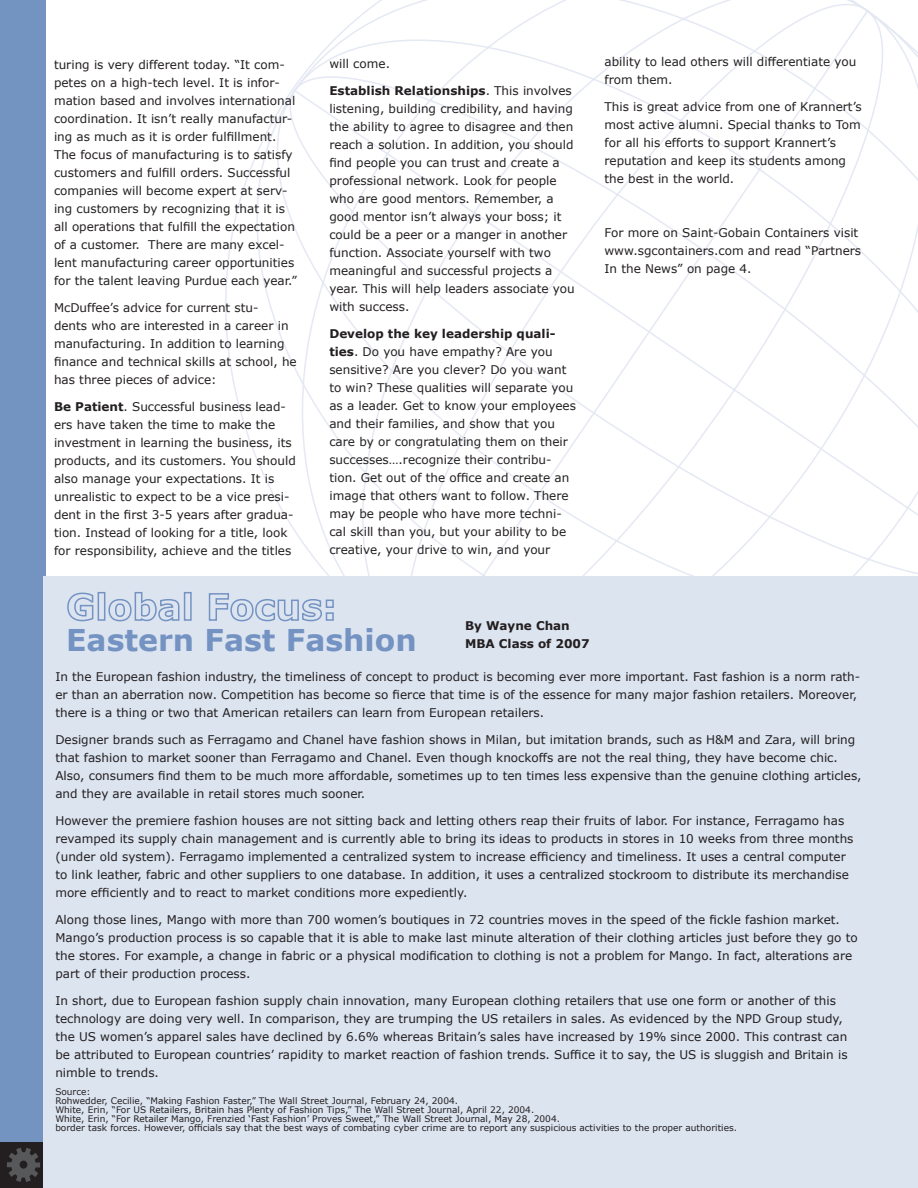
<style>
.page{position:relative;width:918px;height:1188px;background:#fff}
.page>*{position:absolute;margin:0;border:0;box-sizing:border-box;transform-origin:0 0}
.t1{font:700 30px "Verdana";color:#7493c2}
.t2{font:12px/18px "Verdana";color:#231f20}
.t3{font:700 12px "Verdana";color:#231f20}
.t4{font:9px "Verdana";color:#231f20}
.s1{font-weight:700}
</style>
<div class="page">
<svg style="left:225px;top:0;width:693px;height:576px"></svg>
<svg style="left:455px;top:0;width:463px;height:21px"></svg>
<div style="left:0;top:0;width:46px;height:1142px;background:#7393c1"></div>
<div style="left:0;top:1142px;width:46px;height:46px;background:#231f20"></div>
<svg style="left:7px;top:1148px;width:33px;height:34px"></svg>
<div style="left:20px;top:1161px;width:7px;height:8px;background:#231f20;border-radius:50%"></div>
<div style="left:44px;top:576px;width:874px;height:612px;background:#dce4f0"></div>
<svg style="left:67px;top:592px;width:27px;height:30px"></svg>
<div style="left:98px;top:592px;width:7px;height:29px;border:2px solid #7493c2"></div>
<svg style="left:108px;top:592px;width:72px;height:30px"></svg>
<div style="left:184px;top:592px;width:8px;height:29px;border:2px solid #7493c2"></div>
<svg style="left:208px;top:593px;width:126px;height:29px"></svg>
<p class="t2" style="left:54px;top:55px;width:244px">turing is very different today. “It com&shy;petes on a high-tech level. It is infor&shy;mation based and involves international coordination. It isn’t really manufactur&shy;ing as much as it is order fulfillment.<br>The focus of manufacturing is to satisfy customers and fulfill orders. Successful companies will become expert at serv&shy;ing customers by recognizing that it is all operations that fulfill the expectation of a customer. There are many excel&shy;lent manufacturing career opportunities for the talent leaving Purdue each year.”</p>
<p class="t2" style="left:54px;top:298px;width:244px">McDuffee’s advice for current stu-<br>dents who are interested in a career in manufacturing. In addition to learning finance and technical skills at school, he has three pieces of advice:</p>
<p class="t2" style="left:54px;top:397px;width:243px"><span class="s1">Be Patient</span>. Successful business lead&shy;ers have taken the time to make the investment in learning the business, its products, and its customers. You should also manage your expectations. It is unrealistic to expect to be a vice presi&shy;dent in the first 3-5 years after gradua&shy;tion. Instead of looking for a title, look for responsibility, achieve and the titles</p>
<p class="t2" style="left:329px;top:54px;width:62px">will come.</p>
<p class="t2" style="left:329px;top:81px;width:247px"><span class="s1">Establish Relationships</span>. This involves listening, building credibility, and having the ability to agree to disagree and then reach a solution. In addition, you should find people you can trust and create a professional network. Look for people who are good mentors. Remember, a good mentor isn’t always your boss; it could be a peer or a manger in another function. Associate yourself with two meaningful and successful projects a year. This will help leaders associate you with success.</p>
<p class="t2" style="left:329px;top:324px;width:248px"><span class="s1">Develop the key leadership quali&shy;ties</span>. Do you have empathy? Are you sensitive? Are you clever? Do you want to win? These qualities will separate you as a leader. Get to know your employees and their families, and show that you care by or congratulating them on their successes….recognize their contribu&shy;tion. Get out of the office and create an image that others want to follow. There may be people who have more techni&shy;cal skill than you, but your ability to be creative, your drive to win, and your</p>
<p class="t2" style="left:604px;top:52px;width:253px">ability to lead others will differentiate you from them.</p>
<p class="t2" style="left:604px;top:97px;width:259px">This is great advice from one of Krannert’s most active alumni. Special thanks to Tom for all his efforts to support Krannert’s reputation and keep its students among the best in the world.</p>
<p class="t2" style="left:604px;top:223px;width:258px">For more on Saint-Gobain Containers visit www.sgcontainers.com and read “Partners<br>In the News” on page 4.</p>
<p class="t1" style="left:66px;top:621px;width:352px">Eastern Fast Fashion</p>
<p class="t3" style="left:465px;top:618px;width:106px">By Wayne Chan</p>
<p class="t3" style="left:465px;top:636px;width:126px">MBA Class of 2007</p>
<p class="t2" style="left:55px;top:668px;width:806px">In the European fashion industry, the timeliness of concept to product is becoming ever more important. Fast fashion is a norm rath&shy;er than an aberration now. Competition has become so fierce that time is of the essence for many major fashion retailers. Moreover, there is a thing or two that American retailers can learn from European retailers.</p>
<p class="t2" style="left:55px;top:731px;width:808px">Designer brands such as Ferragamo and Chanel have fashion shows in Milan, but imitation brands, such as H&amp;M and Zara, will bring that fashion to market sooner than Ferragamo and Chanel. Even though knockoffs are not the real thing, they have become chic.<br>Also, consumers find them to be much more affordable, sometimes up to ten times less expensive than the genuine clothing articles, and they are available in retail stores much sooner.</p>
<p class="t2" style="left:55px;top:812px;width:800px">However the premiere fashion houses are not sitting back and letting others reap their fruits of labor. For instance, Ferragamo has revamped its supply chain management and is currently able to bring its ideas to products in stores in 10 weeks from three months (under old system). Ferragamo implemented a centralized system to increase efficiency and timeliness. It uses a central computer to link leather, fabric and other suppliers to one database. In addition, it uses a centralized stockroom to distribute its merchandise more efficiently and to react to market conditions more expediently.</p>
<p class="t2" style="left:55px;top:911px;width:804px">Along those lines, Mango with more than 700 women’s boutiques in 72 countries moves in the speed of the fickle fashion market.<br>Mango’s production process is so capable that it is able to make last minute alteration of their clothing articles just before they go to the stores. For example, a change in fabric or a physical modification to clothing is not a problem for Mango. In fact, alterations are part of their production process.</p>
<p class="t2" style="left:55px;top:992px;width:794px">In short, due to European fashion supply chain innovation, many European clothing retailers that use one form or another of this technology are doing very well. In comparison, they are trumping the US retailers in sales. As evidenced by the NPD Group study, the US women’s apparel sales have declined by 6.6% whereas Britain’s sales have increased by 19% since 2000. This contrast can be attributed to European countries’ rapidity to market reaction of fashion trends. Suffice it to say, the US is sluggish and Britain is nimble to trends.</p>
<p class="t4" style="left:55px;top:1086px;width:37px">Source:</p>
<p class="t4" style="left:55px;top:1095px;width:404px">Rohwedder, Cecilie, “Making Fashion Faster,” The Wall Street Journal, February 24, 2004.</p>
<p class="t4" style="left:55px;top:1104px;width:480px">White, Erin, “For US Retailers, Britain has Plenty of Fashion Tips,” The Wall Street Journal, April 22, 2004.</p>
<p class="t4" style="left:55px;top:1113px;width:506px">White, Erin, “For Retailer Mango, Frenzied ‘Fast Fashion’ Proves Sweet,” The Wall Street Journal, May 28, 2004.</p>
<p class="t4" style="left:55px;top:1122px;width:683px">border task forces. However, officials say that the best ways of combating cyber crime are to report any suspicious activities to the proper authorities.</p>
</div>
